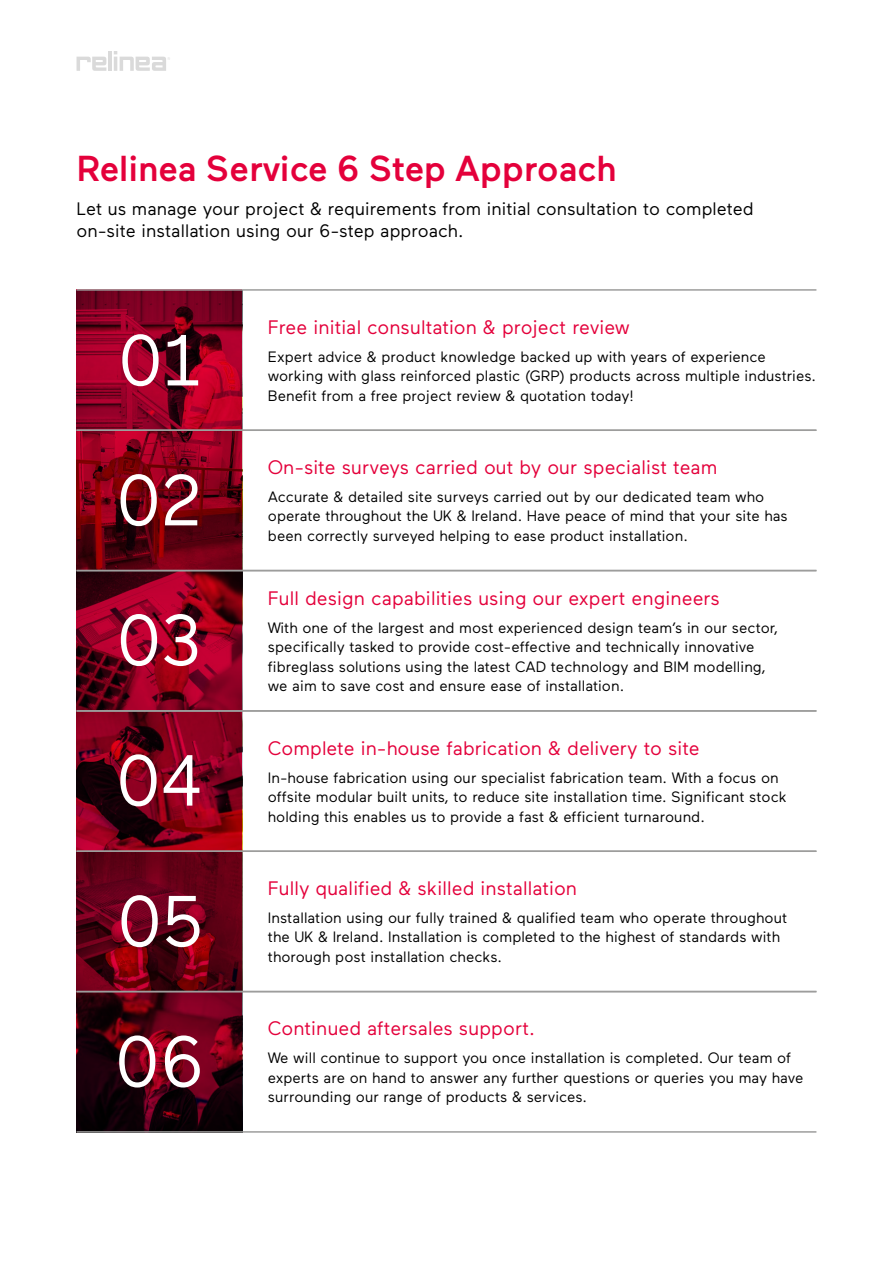
<style>
.page{position:relative;width:893px;height:1263px;background:#fff}
.page>*{position:absolute;margin:0;border:0;box-sizing:border-box;transform-origin:0 0}
.t1{font:72px/140.2px "Maax";color:#fff;text-align:justify}
.t2{font:500 36px "Maax";color:#e4003b}
.t3{font:19.5px "Maax";color:#e4003b}
.t4{font:18px/21.6px "Maax";color:#000}
.t5{font:15px/19.5px "Maax";color:#000}
</style>
<div class="page">
<svg style="left:77px;top:291px;width:165px;height:840px;background:#6f0018"></svg>
<hr style="left:108px;top:51px;width:4px;height:20px;background:#dadada">
<svg style="left:77px;top:57px;width:29px;height:14px"></svg>
<svg style="left:114px;top:51px;width:56px;height:20px"></svg>
<hr style="left:77px;top:429px;width:739px;height:2px;background:#9d9d9c">
<hr style="left:77px;top:289px;width:739px;height:2px;background:#9d9d9c">
<hr style="left:77px;top:570px;width:739px;height:1px;background:#9d9d9c">
<hr style="left:77px;top:710px;width:739px;height:2px;background:#9d9d9c">
<hr style="left:77px;top:850px;width:739px;height:2px;background:#9d9d9c">
<hr style="left:77px;top:991px;width:739px;height:1px;background:#9d9d9c">
<hr style="left:77px;top:1131px;width:739px;height:2px;background:#9d9d9c">
<h2 class="t2" style="left:77px;top:149px;width:542px">Relinea Service 6 Step Approach</h2>
<p class="t4" style="left:77px;top:199px;width:679px">Let us manage your project &amp; requirements from initial consultation to completed on-site installation using our 6-step approach.</p>
<h1 class="t1" style="left:115px;top:291px;width:90px">01<br>02<br>03<br>04<br>05<br>06</h1>
<h3 class="t3" style="left:268px;top:316px;width:364px">Free initial consultation &amp; project review</h3>
<p class="t5" style="left:268px;top:347px;width:549px">Expert advice &amp; product knowledge backed up with years of experience working with glass reinforced plastic (GRP) products across multiple industries.<br>Benefit from a free project review &amp; quotation today!</p>
<h3 class="t3" style="left:268px;top:457px;width:451px">On-site surveys carried out by our specialist team</h3>
<p class="t5" style="left:268px;top:487px;width:521px">Accurate &amp; detailed site surveys carried out by our dedicated team who operate throughout the UK &amp; Ireland. Have peace of mind that your site has been correctly surveyed helping to ease product installation.</p>
<h3 class="t3" style="left:268px;top:587px;width:454px">Full design capabilities using our expert engineers</h3>
<p class="t5" style="left:268px;top:618px;width:512px">With one of the largest and most experienced design team’s in our sector, specifically tasked to provide cost-effective and technically innovative fibreglass solutions using the latest CAD technology and BIM modelling, we aim to save cost and ensure ease of installation.</p>
<h3 class="t3" style="left:268px;top:737px;width:433px">Complete in-house fabrication &amp; delivery to site</h3>
<p class="t5" style="left:268px;top:768px;width:520px">In-house fabrication using our specialist fabrication team. With a focus on offsite modular built units, to reduce site installation time. Significant stock holding this enables us to provide a fast &amp; efficient turnaround.</p>
<h3 class="t3" style="left:268px;top:878px;width:311px">Fully qualified &amp; skilled installation</h3>
<p class="t5" style="left:268px;top:908px;width:521px">Installation using our fully trained &amp; qualified team who operate throughout the UK &amp; Ireland. Installation is completed to the highest of standards with thorough post installation checks.</p>
<h3 class="t3" style="left:268px;top:1018px;width:269px">Continued aftersales support.</h3>
<p class="t5" style="left:268px;top:1048px;width:537px">We will continue to support you once installation is completed. Our team of experts are on hand to answer any further questions or queries you may have surrounding our range of products &amp; services.</p>
</div>
